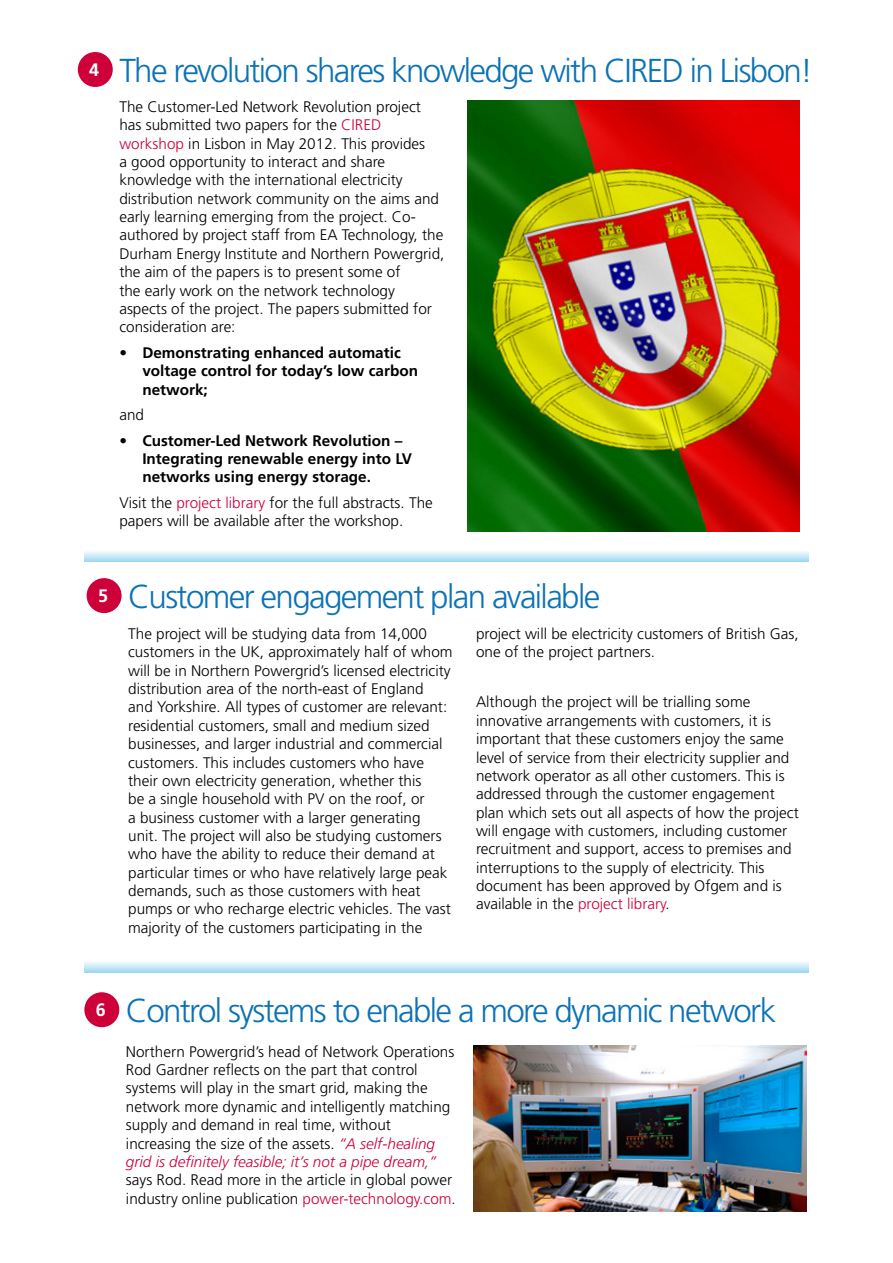
<style>
.page{position:relative;width:893px;height:1263px;background:#fff}
.page>*{position:absolute;margin:0;border:0;box-sizing:border-box;transform-origin:0 0}
.t1{font:300 33.15px "Frutiger";letter-spacing:-.05em;color:#0b72b5}
.t2{font:700 18px "Frutiger";color:#fff}
.t3{font:300 15.3px/18.3px "Frutiger";color:#000}
.t4{font:700 15.3px/18.3px "Frutiger";color:#000}
.s1{color:#cd0039}
.s2{font-style:italic;color:#cd0039}
</style>
<div class="page">
<img style="left:467px;top:100px;width:333px;height:431px">
<div style="left:78px;top:52px;width:35px;height:35px;background:#cd0039;border-radius:50%"></div>
<img style="left:474px;top:1045px;width:332px;height:166px">
<div style="left:84px;top:992px;width:35px;height:35px;background:#cd0039;border-radius:50%"></div>
<svg style="left:84px;top:551px;width:725px;height:11px;background:#c8e9f7"></svg>
<svg style="left:84px;top:962px;width:725px;height:10px;background:#c8e9f7"></svg>
<div style="left:87px;top:578px;width:35px;height:35px;background:#cd0039;border-radius:50%"></div>
<p class="t2" style="left:89px;top:59px;width:12px">4</p>
<h1 class="t1" style="left:119px;top:52px;width:695px">The revolution shares knowledge with CIRED in Lisbon!</h1>
<p class="t3" style="left:119px;top:98px;width:327px">The Customer-Led Network Revolution project has submitted two papers for the <span class="s1">CIRED workshop</span> in Lisbon in May 2012. This provides<br>a good opportunity to interact and share knowledge with the international electricity distribution network community on the aims and early learning emerging from the project. Co&shy;authored by project staff from EA Technology, the Durham Energy Institute and Northern Powergrid, the aim of the papers is to present some of<br>the early work on the network technology aspects of the project. The papers submitted for consideration are:</p>
<p class="t4" style="left:142px;top:343px;width:277px;text-indent:-23px">• Demonstrating enhanced automatic voltage control for today’s low carbon network;</p>
<p class="t3" style="left:119px;top:406px;width:26px">and</p>
<p class="t4" style="left:142px;top:431px;width:271px;text-indent:-23px">• Customer-Led Network Revolution –<br>Integrating renewable energy into LV networks using energy storage.</p>
<p class="t3" style="left:119px;top:494px;width:315px">Visit the <span class="s1">project library</span> for the full abstracts. The papers will be available after the workshop.</p>
<p class="t2" style="left:98px;top:585px;width:12px">5</p>
<h1 class="t1" style="left:128px;top:578px;width:474px">Customer engagement plan available</h1>
<p class="t3" style="left:128px;top:625px;width:326px">The project will be studying data from 14,000 customers in the UK, approximately half of whom will be in Northern Powergrid’s licensed electricity distribution area of the north-east of England<br>and Yorkshire. All types of customer are relevant: residential customers, small and medium sized businesses, and larger industrial and commercial customers. This includes customers who have their own electricity generation, whether this<br>be a single household with PV on the roof, or<br>a business customer with a larger generating unit. The project will also be studying customers who have the ability to reduce their demand at particular times or who have relatively large peak demands, such as those customers with heat pumps or who recharge electric vehicles. The vast majority of the customers participating in the</p>
<p class="t3" style="left:476px;top:625px;width:324px">project will be electricity customers of British Gas, one of the project partners.</p>
<p class="t3" style="left:476px;top:693px;width:324px">Although the project will be trialling some innovative arrangements with customers, it is important that these customers enjoy the same level of service from their electricity supplier and network operator as all other customers. This is addressed through the customer engagement plan which sets out all aspects of how the project will engage with customers, including customer recruitment and support, access to premises and interruptions to the supply of electricity. This document has been approved by Ofgem and is available in the <span class="s1">project library</span>.</p>
<p class="t2" style="left:96px;top:1000px;width:12px">6</p>
<h1 class="t1" style="left:126px;top:992px;width:652px">Control systems to enable a more dynamic network</h1>
<p class="t3" style="left:126px;top:1042px;width:330px">Northern Powergrid’s head of Network Operations Rod Gardner reflects on the part that control systems will play in the smart grid, making the network more dynamic and intelligently matching supply and demand in real time, without increasing the size of the assets. <span class="s2">“A self-healing grid is definitely feasible; it’s not a pipe dream,”</span></p>
<p class="t3" style="left:126px;top:1171px;width:331px">says Rod. Read more in the article in global power industry online publication <span class="s1">power-technology.com</span>.</p>
</div>
